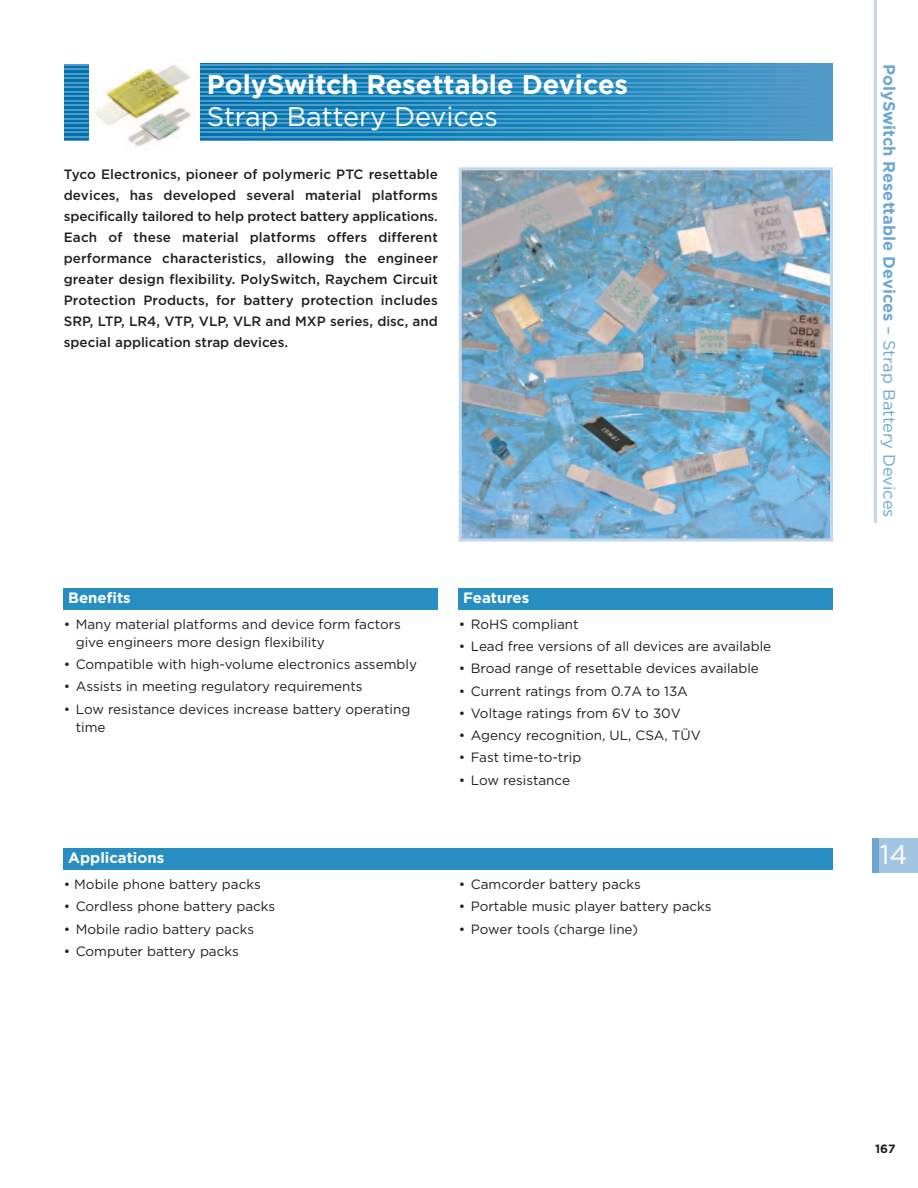
<style>
.page{position:relative;width:918px;height:1188px;background:#fff}
.page>*{position:absolute;margin:0;border:0;box-sizing:border-box;transform-origin:0 0}
.t1{font:700 27px "Gotham";color:#fff}
.t2{font:27px "Gotham";color:#fff}
.t3{font:700 16.5px "Gotham";color:#6da7d1}
.t4{font:700 15px "Gotham";color:#fff}
.t5{font:13.5px/18px "Gotham";color:#231f20}
.t6{font:500 13.5px/21px "Gotham";color:#231f20;text-align:justify}
.t7{font:700 12px "Gotham";color:#231f20}
.s1{font-weight:400}
</style>
<div class="page">
<hr style="left:874px;top:0;width:3px;height:523px;background:#c0d7ea">
<div style="left:876px;top:838px;width:42px;height:34px;background:#a2c5e2"></div>
<div style="left:873px;top:838px;width:6px;height:34px;background:#6da7d1"></div>
<img style="left:200px;top:65px;width:633px;height:75px">
<hr style="left:200px;top:136px;width:633px;height:1px;background:#529ac8">
<hr style="left:200px;top:131px;width:633px;height:2px;background:#529ac8">
<hr style="left:200px;top:122px;width:633px;height:2px;background:#529ac8">
<hr style="left:200px;top:118px;width:633px;height:1px;background:#529ac8">
<hr style="left:200px;top:113px;width:633px;height:2px;background:#529ac8">
<hr style="left:200px;top:109px;width:633px;height:1px;background:#529ac8">
<hr style="left:200px;top:104px;width:633px;height:2px;background:#529ac8">
<hr style="left:200px;top:100px;width:633px;height:1px;background:#529ac8">
<hr style="left:200px;top:95px;width:633px;height:2px;background:#529ac8">
<hr style="left:200px;top:91px;width:633px;height:1px;background:#529ac8">
<hr style="left:200px;top:86px;width:633px;height:2px;background:#529ac8">
<hr style="left:200px;top:82px;width:633px;height:1px;background:#529ac8">
<hr style="left:200px;top:77px;width:633px;height:2px;background:#529ac8">
<hr style="left:200px;top:73px;width:633px;height:1px;background:#529ac8">
<hr style="left:200px;top:68px;width:633px;height:2px;background:#529ac8">
<hr style="left:200px;top:64px;width:633px;height:1px;background:#529ac8">
<hr style="left:200px;top:127px;width:633px;height:1px;background:#529ac8">
<hr style="left:200px;top:140px;width:633px;height:1px;background:#529ac8">
<img style="left:463px;top:171px;width:366px;height:367px">
<div style="left:459px;top:167px;width:374px;height:375px;border:3px solid #c0d7ea"></div>
<div style="left:64px;top:588px;width:374px;height:21px;background:#278ec1"></div>
<div style="left:459px;top:588px;width:374px;height:21px;background:#278ec1"></div>
<div style="left:64px;top:848px;width:769px;height:22px;background:#278ec1"></div>
<svg style="left:64px;top:65px;width:25px;height:71px"></svg>
<hr style="left:64px;top:131px;width:25px;height:2px;background:#529ac8">
<hr style="left:64px;top:122px;width:25px;height:2px;background:#529ac8">
<svg style="left:64px;top:118px;width:25px;height:1px"></svg>
<hr style="left:64px;top:113px;width:25px;height:2px;background:#529ac8">
<svg style="left:64px;top:109px;width:25px;height:1px"></svg>
<hr style="left:64px;top:104px;width:25px;height:2px;background:#529ac8">
<svg style="left:64px;top:100px;width:25px;height:1px"></svg>
<hr style="left:64px;top:95px;width:25px;height:2px;background:#529ac8">
<svg style="left:64px;top:91px;width:25px;height:1px"></svg>
<hr style="left:64px;top:86px;width:25px;height:2px;background:#529ac8">
<svg style="left:64px;top:82px;width:25px;height:1px"></svg>
<hr style="left:64px;top:77px;width:25px;height:2px;background:#529ac8">
<svg style="left:64px;top:73px;width:25px;height:1px"></svg>
<hr style="left:64px;top:68px;width:25px;height:2px;background:#529ac8">
<svg style="left:64px;top:64px;width:25px;height:1px"></svg>
<svg style="left:64px;top:127px;width:25px;height:1px"></svg>
<svg style="left:64px;top:136px;width:25px;height:5px"></svg>
<img style="left:94px;top:64px;width:97px;height:83px">
<h1 class="t1" style="left:207px;top:69px;width:423px">PolySwitch Resettable Devices</h1>
<h1 class="t2" style="left:207px;top:101px;width:292px">Strap Battery Devices</h1>
<p class="t6" style="left:64px;top:163px;width:376px">Tyco Electronics, pioneer of polymeric PTC resettable devices, has developed several material platforms specifically tailored to help protect battery applications.<br>Each of these material platforms offers different performance characteristics, allowing the engineer greater design flexibility. PolySwitch, Raychem Circuit Protection Products, for battery protection includes SRP, LTP, LR4, VTP, VLP, VLR and MXP series, disc, and special application strap devices.</p>
<p class="t4" style="left:68px;top:589px;width:64px">Benefits</p>
<p class="t4" style="left:463px;top:589px;width:67px">Features</p>
<p class="t5" style="left:76px;top:615px;width:327px;text-indent:-12px">• Many material platforms and device form factors give engineers more design flexibility</p>
<p class="t5" style="left:64px;top:656px;width:355px">• Compatible with high-volume electronics assembly</p>
<p class="t5" style="left:64px;top:678px;width:300px">• Assists in meeting regulatory requirements</p>
<p class="t5" style="left:76px;top:700px;width:336px;text-indent:-12px">• Low resistance devices increase battery operating time</p>
<p class="t4" style="left:68px;top:850px;width:98px">Applications</p>
<p class="t5" style="left:64px;top:875px;width:199px">• Mobile phone battery packs</p>
<p class="t5" style="left:64px;top:898px;width:213px">• Cordless phone battery packs</p>
<p class="t5" style="left:64px;top:920px;width:192px">• Mobile radio battery packs</p>
<p class="t5" style="left:64px;top:942px;width:177px">• Computer battery packs</p>
<p class="t5" style="left:459px;top:615px;width:121px">• RoHS compliant</p>
<p class="t5" style="left:459px;top:638px;width:314px">• Lead free versions of all devices are available</p>
<p class="t5" style="left:459px;top:660px;width:302px">• Broad range of resettable devices available</p>
<p class="t5" style="left:459px;top:682px;width:231px">• Current ratings from 0.7A to 13A</p>
<p class="t5" style="left:459px;top:704px;width:224px">• Voltage ratings from 6V to 30V</p>
<p class="t5" style="left:459px;top:727px;width:244px">• Agency recognition, UL, CSA, TÜV</p>
<p class="t5" style="left:459px;top:749px;width:124px">• Fast time-to-trip</p>
<p class="t5" style="left:459px;top:771px;width:113px">• Low resistance</p>
<p class="t5" style="left:459px;top:875px;width:184px">• Camcorder battery packs</p>
<p class="t5" style="left:459px;top:898px;width:254px">• Portable music player battery packs</p>
<p class="t5" style="left:459px;top:920px;width:181px">• Power tools (charge line)</p>
<p class="t3" style="left:899px;top:64px;width:455px;rotate:90deg">PolySwitch Resettable Devices <span class="s1">– Strap Battery Devices</span></p>
<h1 class="t2" style="left:880px;top:838px;width:29px">14</h1>
<p class="t7" style="left:875px;top:1142px;width:22px">167</p>
</div>
